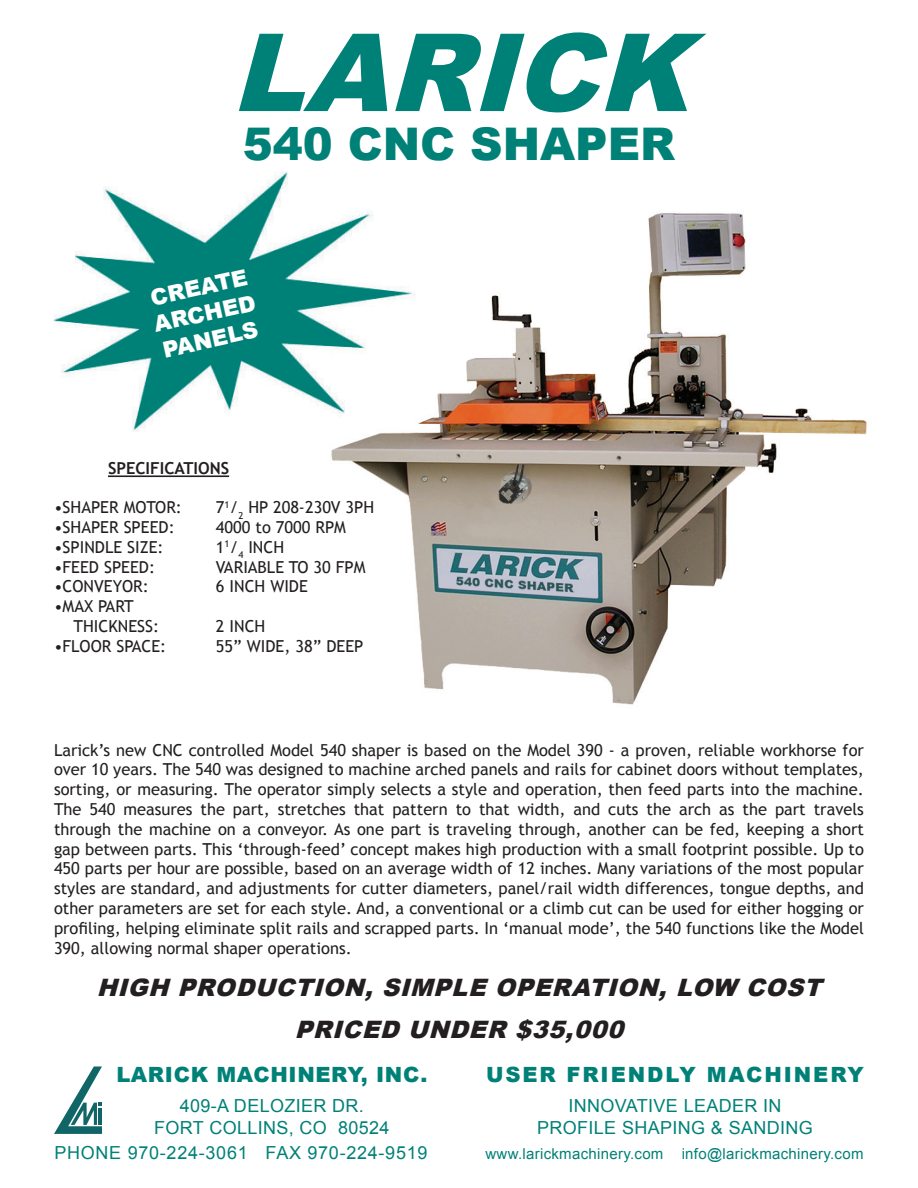
<style>
.page{position:relative;width:918px;height:1188px;background:#fff}
.page>*{position:absolute;margin:0;border:0;box-sizing:border-box;transform-origin:0 0}
.t1{font:italic 900 108px "Arial";color:#008177}
.t2{font:900 45px "Arial";color:#008177}
.t3{font:italic 900 24px "Arial";color:#231f20}
.t4{font:900 22.2px "Arial";color:#fff}
.t5{font:900 21px "Arial";letter-spacing:.09em;color:#008177}
.t6{font:900 21px "Arial";letter-spacing:.045em;color:#008177}
.t7{font:18px "Arial";letter-spacing:.02em;color:#008177}
.t8{font:18px "Arial";letter-spacing:.04em;color:#008177}
.t9{font:16.5px/19.8px "Trebuchet MS";color:#231f20;text-align:justify}
.t10{font:700 16.5px "Trebuchet MS";color:#231f20}
.t11{font:15px "Arial";letter-spacing:.02em;color:#008177}
</style>
<div class="page">
<svg style="left:54px;top:1066px;width:48px;height:68px"></svg>
<img style="left:331px;top:213px;width:536px;height:492px">
<hr style="left:108px;top:475px;width:121px;height:2px;background:#231f20">
<img style="left:53px;top:171px;width:363px;height:264px">
<p class="t1" style="left:231px;top:-6px;width:498px">LARICK</p>
<p class="t2" style="left:243px;top:112px;width:434px">540 CNC SHAPER</p>
<p class="t4" style="left:147px;top:282px;width:100px;rotate:-12deg">CREATE</p>
<p class="t4" style="left:151px;top:308px;width:105px;rotate:-12deg">ARCHED</p>
<p class="t4" style="left:160px;top:334px;width:99px;rotate:-12deg">PANELS</p>
<p class="t10" style="left:108px;top:458px;width:123px">SPECIFICATIONS</p>
<p class="t9" style="left:54px;top:498px;width:130px">•SHAPER MOTOR:</p>
<p class="t9" style="left:216px;top:498px;width:160px">7<sup>1</sup>/<sub>2</sub> HP 208-230V 3PH</p>
<p class="t9" style="left:54px;top:517px;width:122px">•SHAPER SPEED:</p>
<p class="t9" style="left:216px;top:517px;width:131px">4000 to 7000 RPM</p>
<p class="t9" style="left:54px;top:537px;width:111px">•SPINDLE SIZE:</p>
<p class="t9" style="left:216px;top:537px;width:70px">1<sup>1</sup>/<sub>4</sub> INCH</p>
<p class="t9" style="left:54px;top:557px;width:103px">•FEED SPEED:</p>
<p class="t9" style="left:216px;top:557px;width:151px">VARIABLE TO 30 FPM</p>
<p class="t9" style="left:54px;top:577px;width:96px">•CONVEYOR:</p>
<p class="t9" style="left:216px;top:577px;width:93px">6 INCH WIDE</p>
<p class="t9" style="left:54px;top:597px;width:81px">•MAX PART</p>
<p class="t9" style="left:74px;top:616px;width:87px">THICKNESS:</p>
<p class="t9" style="left:216px;top:616px;width:51px">2 INCH</p>
<p class="t9" style="left:54px;top:636px;width:114px">•FLOOR SPACE:</p>
<p class="t9" style="left:216px;top:636px;width:149px">55” WIDE, 38” DEEP</p>
<p class="t9" style="left:54px;top:740px;width:812px">Larick’s new CNC controlled Model 540 shaper is based on the Model 390 - a proven, reliable workhorse for over 10 years. The 540 was designed to machine arched panels and rails for cabinet doors without templates, sorting, or measuring. The operator simply selects a style and operation, then feed parts into the machine.<br>The 540 measures the part, stretches that pattern to that width, and cuts the arch as the part travels through the machine on a conveyor. As one part is traveling through, another can be fed, keeping a short gap between parts. This ‘through-feed’ concept makes high production with a small footprint possible. Up to 450 parts per hour are possible, based on an average width of 12 inches. Many variations of the most popular styles are standard, and adjustments for cutter diameters, panel/rail width differences, tongue depths, and other parameters are set for each style. And, a conventional or a climb cut can be used for either hogging or profiling, helping eliminate split rails and scrapped parts. In ‘manual mode’, the 540 functions like the Model 390, allowing normal shaper operations.</p>
<p class="t3" style="left:97px;top:970px;width:735px">HIGH PRODUCTION,SIMPLE OPERATION,LOW COST</p>
<p class="t3" style="left:295px;top:1012px;width:339px">PRICED UNDER $35,000</p>
<p class="t6" style="left:116px;top:1059px;width:313px">LARICK MACHINERY, INC.</p>
<p class="t7" style="left:180px;top:1094px;width:186px">409-A DELOZIER DR.</p>
<p class="t7" style="left:154px;top:1116px;width:237px">FORT COLLINS, CO 80524</p>
<p class="t5" style="left:486px;top:1059px;width:380px">USER FRIENDLY MACHINERY</p>
<p class="t7" style="left:568px;top:1094px;width:215px">INNOVATIVE LEADER IN</p>
<p class="t7" style="left:537px;top:1116px;width:277px">PROFILE SHAPING &amp; SANDING</p>
<p class="t8" style="left:54px;top:1141px;width:375px">PHONE 970-224-3061 FAX 970-224-9519</p>
<p class="t11" style="left:485px;top:1144px;width:380px">www.larickmachinery.com info@larickmachinery.com</p>
</div>
